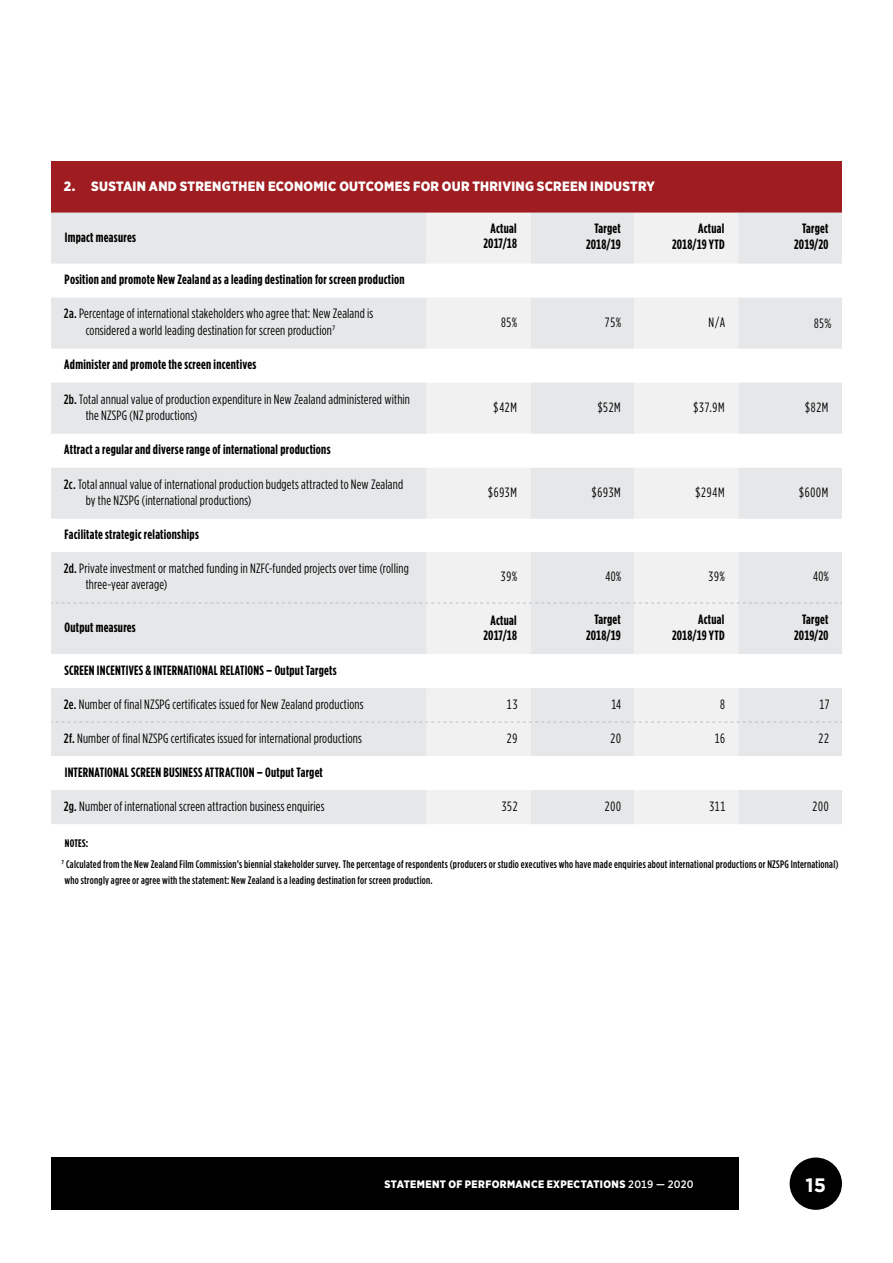
<style>
.page{position:relative;width:893px;height:1263px;background:#fff}
.page>*{position:absolute;margin:0;border:0;box-sizing:border-box;transform-origin:0 0}
.t1{font:700 19.5px "Gotham";color:#fff}
.t2{font:13.5px/16.5px "Gotham Condensed";letter-spacing:.015em;color:#000}
.t3{font:700 13.5px/16.5px "Gotham Condensed";letter-spacing:.02em;color:#000;text-align:center}
.t4{font:900 13.5px "Gotham Narrow";letter-spacing:.02em;color:#fff}
.t5{font:500 10.95px/16.5px "Gotham Condensed";letter-spacing:.025em;color:#000}
.t6{font:700 10.95px "Gotham Condensed";letter-spacing:.025em;color:#000}
.t7{font:900 10.8px "Gotham Narrow";letter-spacing:.035em;color:#fff}
.s1{font-weight:500}
</style>
<div class="page">
<div style="left:51px;top:1157px;width:687px;height:53px;background:#000"></div>
<div style="left:790px;top:1157px;width:52px;height:53px;background:#000;border-radius:50%"></div>
<div style="left:51px;top:162px;width:791px;height:51px;background:#9f1d21"></div>
<svg style="left:51px;top:213px;width:791px;height:611px;fill:#e6e7e8"></svg>
<svg style="left:427px;top:213px;width:311px;height:611px"></svg>
<svg style="left:51px;top:722px;width:791px;height:1px"></svg>
<svg style="left:51px;top:603px;width:791px;height:1px"></svg>
<p class="t4" style="left:64px;top:177px;width:592px">2. SUSTAIN AND STRENGTHEN ECONOMIC OUTCOMES FOR OUR THRIVING SCREEN INDUSTRY</p>
<p class="t3" style="left:65px;top:229px;width:73px">Impact measures</p>
<p class="t3" style="left:484px;top:220px;width:35px;line-height:15px">Actual<br>2017/18</p>
<p class="t3" style="left:586px;top:220px;width:36px;text-align:right">Target<br>2018/19</p>
<p class="t3" style="left:672px;top:220px;width:54px;text-align:right">Actual<br>2018/19 YTD</p>
<p class="t3" style="left:794px;top:220px;width:36px">Target<br>2019/20</p>
<p class="t3" style="left:65px;top:271px;width:341px">Position and promote New Zealand as a leading destination for screen production</p>
<p class="t2" style="left:86px;top:305px;width:289px;text-indent:-22px"><span class="s1">2a.</span> Percentage of international stakeholders who agree that: New Zealand is considered a world leading destination for screen production7</p>
<p class="t2" style="left:501px;top:314px;width:18px">85%</p>
<p class="t2" style="left:605px;top:314px;width:17px">75%</p>
<p class="t2" style="left:709px;top:314px;width:18px">N/A</p>
<p class="t2" style="left:814px;top:314px;width:19px">85%</p>
<p class="t3" style="left:64px;top:356px;width:193px">Administer and promote the screen incentives</p>
<p class="t2" style="left:86px;top:390px;width:326px;text-indent:-22px"><span class="s1">2b.</span> Total annual value of production expenditure in New Zealand administered within the NZSPG (NZ productions)</p>
<p class="t2" style="left:494px;top:399px;width:25px">$42M</p>
<p class="t2" style="left:598px;top:399px;width:25px">$52M</p>
<p class="t2" style="left:693px;top:399px;width:33px">$37.9M</p>
<p class="t2" style="left:805px;top:399px;width:25px">$82M</p>
<p class="t3" style="left:64px;top:441px;width:268px">Attract a regular and diverse range of international productions</p>
<p class="t2" style="left:86px;top:475px;width:319px;text-indent:-22px"><span class="s1">2c.</span> Total annual value of international production budgets attracted to New Zealand by the NZSPG (international productions)</p>
<p class="t2" style="left:488px;top:484px;width:30px">$693M</p>
<p class="t2" style="left:592px;top:484px;width:30px">$693M</p>
<p class="t2" style="left:695px;top:484px;width:31px">$294M</p>
<p class="t2" style="left:799px;top:484px;width:31px">$600M</p>
<p class="t3" style="left:65px;top:526px;width:136px">Facilitate strategic relationships</p>
<p class="t2" style="left:86px;top:560px;width:325px;text-indent:-22px"><span class="s1">2d.</span> Private investment or matched funding in NZFC-funded projects over time (rolling three-year average)</p>
<p class="t2" style="left:501px;top:568px;width:18px">39%</p>
<p class="t2" style="left:606px;top:568px;width:17px">40%</p>
<p class="t2" style="left:709px;top:568px;width:18px">39%</p>
<p class="t2" style="left:813px;top:568px;width:17px">40%</p>
<p class="t3" style="left:64px;top:619px;width:73px">Output measures</p>
<p class="t3" style="left:484px;top:612px;width:35px;line-height:15px">Actual<br>2017/18</p>
<p class="t3" style="left:586px;top:611px;width:36px;text-align:right">Target<br>2018/19</p>
<p class="t3" style="left:672px;top:611px;width:54px;text-align:right">Actual<br>2018/19 YTD</p>
<p class="t3" style="left:794px;top:611px;width:36px">Target<br>2019/20</p>
<p class="t3" style="left:65px;top:662px;width:273px">SCREEN INCENTIVES &amp; INTERNATIONAL RELATIONS – Output Targets</p>
<p class="t2" style="left:64px;top:695px;width:301px"><span class="s1">2e.</span> Number of final NZSPG certificates issued for New Zealand productions</p>
<p class="t2" style="left:507px;top:695px;width:12px">13</p>
<p class="t2" style="left:611px;top:695px;width:11px">14</p>
<p class="t2" style="left:720px;top:695px;width:6px">8</p>
<p class="t2" style="left:819px;top:695px;width:12px">17</p>
<p class="t2" style="left:64px;top:729px;width:299px"><span class="s1">2f.</span> Number of final NZSPG certificates issued for international productions</p>
<p class="t2" style="left:507px;top:729px;width:12px">29</p>
<p class="t2" style="left:610px;top:729px;width:12px">20</p>
<p class="t2" style="left:715px;top:729px;width:12px">16</p>
<p class="t2" style="left:818px;top:729px;width:12px">22</p>
<p class="t3" style="left:65px;top:764px;width:260px">INTERNATIONAL SCREEN BUSINESS ATTRACTION – Output Target</p>
<p class="t2" style="left:64px;top:797px;width:262px"><span class="s1">2g.</span> Number of international screen attraction business enquiries</p>
<p class="t2" style="left:502px;top:797px;width:17px">352</p>
<p class="t2" style="left:605px;top:797px;width:18px">200</p>
<p class="t2" style="left:709px;top:797px;width:18px">311</p>
<p class="t2" style="left:812px;top:797px;width:18px">200</p>
<p class="t6" style="left:65px;top:837px;width:25px">NOTES:</p>
<p class="t5" style="left:62px;top:856px;width:779px">7 Calculated from the New Zealand Film Commission’s biennial stakeholder survey. The percentage of respondents (producers or studio executives who have made enquiries about international productions or NZSPG International) who strongly agree or agree with the statement: New Zealand is a leading destination for screen production.</p>
<p class="t7" style="left:384px;top:1177px;width:311px">STATEMENT OF PERFORMANCE EXPECTATIONS <span class="s1">2019 — 2020</span></p>
<h1 class="t1" style="left:805px;top:1172px;width:22px">15</h1>
</div>
